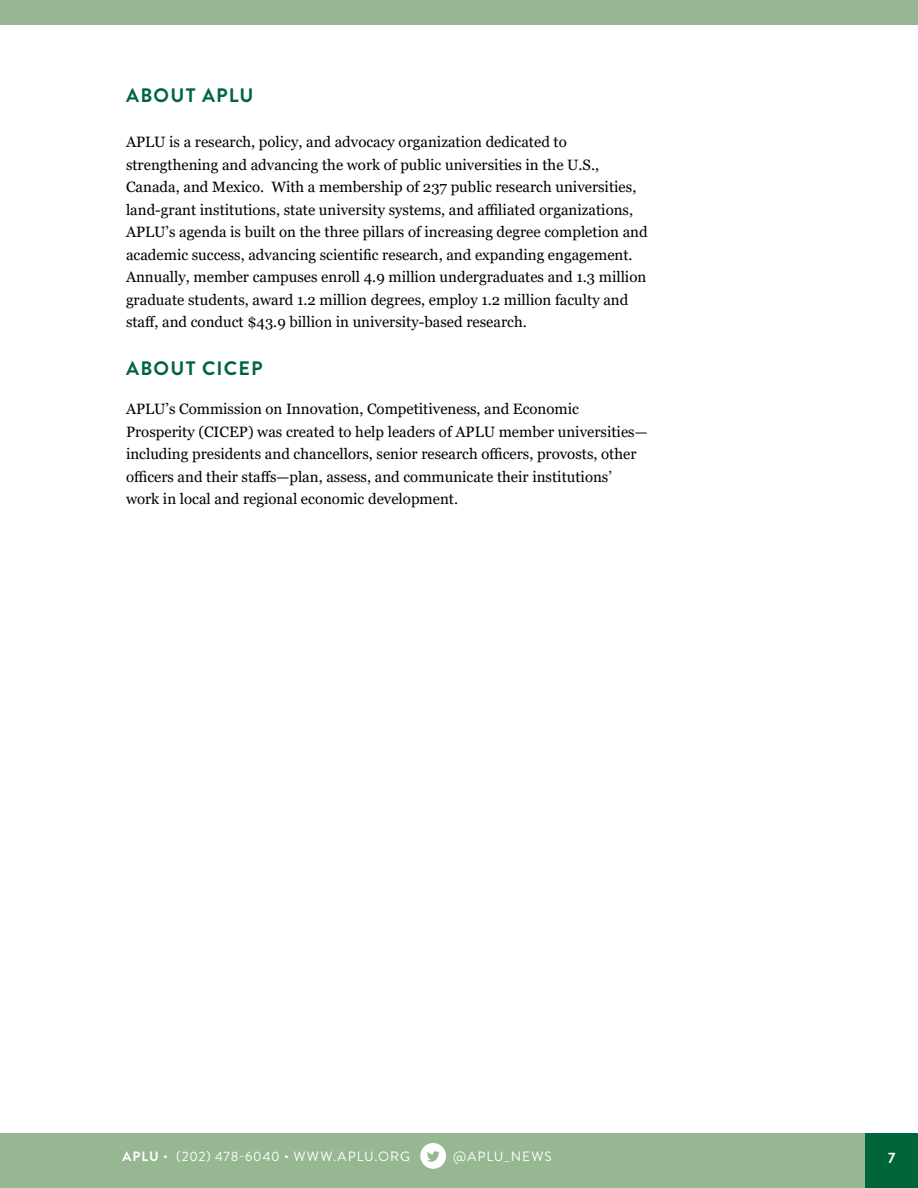
<style>
.page{position:relative;width:918px;height:1188px;background:#fff}
.page>*{position:absolute;margin:0;border:0;box-sizing:border-box;transform-origin:0 0}
.t1{font:700 19.5px "Brandon Grotesque";letter-spacing:.065em;color:#00653b}
.t2{font:15px/22.5px "Georgia";color:#000}
.t3{font:700 15px "Brandon Grotesque";color:#fff}
.t4{font:13.5px "Brandon Grotesque";letter-spacing:.07em;color:#fff}
.s1{font-weight:700}
</style>
<div class="page">
<div style="left:0;top:1133px;width:918px;height:55px;background:#96b792"></div>
<div style="left:0;top:0;width:918px;height:25px;background:#96b792"></div>
<div style="left:866px;top:1133px;width:52px;height:55px;background:#00653b"></div>
<svg style="left:420px;top:1143px;width:26px;height:26px"></svg>
<h1 class="t1" style="left:126px;top:82px;width:129px">ABOUT APLU</h1>
<p class="t2" style="left:126px;top:131px;width:523px">APLU is a research, policy, and advocacy organization dedicated to strengthening and advancing the work of public universities in the U.S., Canada, and Mexico. With a membership of 237 public research universities, land-grant institutions, state university systems, and affiliated organizations, APLU’s agenda is built on the three pillars of increasing degree completion and academic success, advancing scientific research, and expanding engagement.<br>Annually, member campuses enroll 4.9 million undergraduates and 1.3 million graduate students, award 1.2 million degrees, employ 1.2 million faculty and staff, and conduct $43.9 billion in university-based research.</p>
<h1 class="t1" style="left:126px;top:355px;width:138px">ABOUT CICEP</h1>
<p class="t2" style="left:126px;top:398px;width:523px">APLU’s Commission on Innovation, Competitiveness, and Economic Prosperity (CICEP) was created to help leaders of APLU member universities— including presidents and chancellors, senior research officers, provosts, other officers and their staffs—plan, assess, and communicate their institutions’ work in local and regional economic development.</p>
<p class="t4" style="left:122px;top:1148px;width:289px"><span class="s1">APLU</span> • (202) 478-6040 • WWW.APLU.ORG</p>
<p class="t4" style="left:453px;top:1147px;width:100px">@APLU_NEWS</p>
<p class="t3" style="left:888px;top:1148px;width:9px">7</p>
</div>
